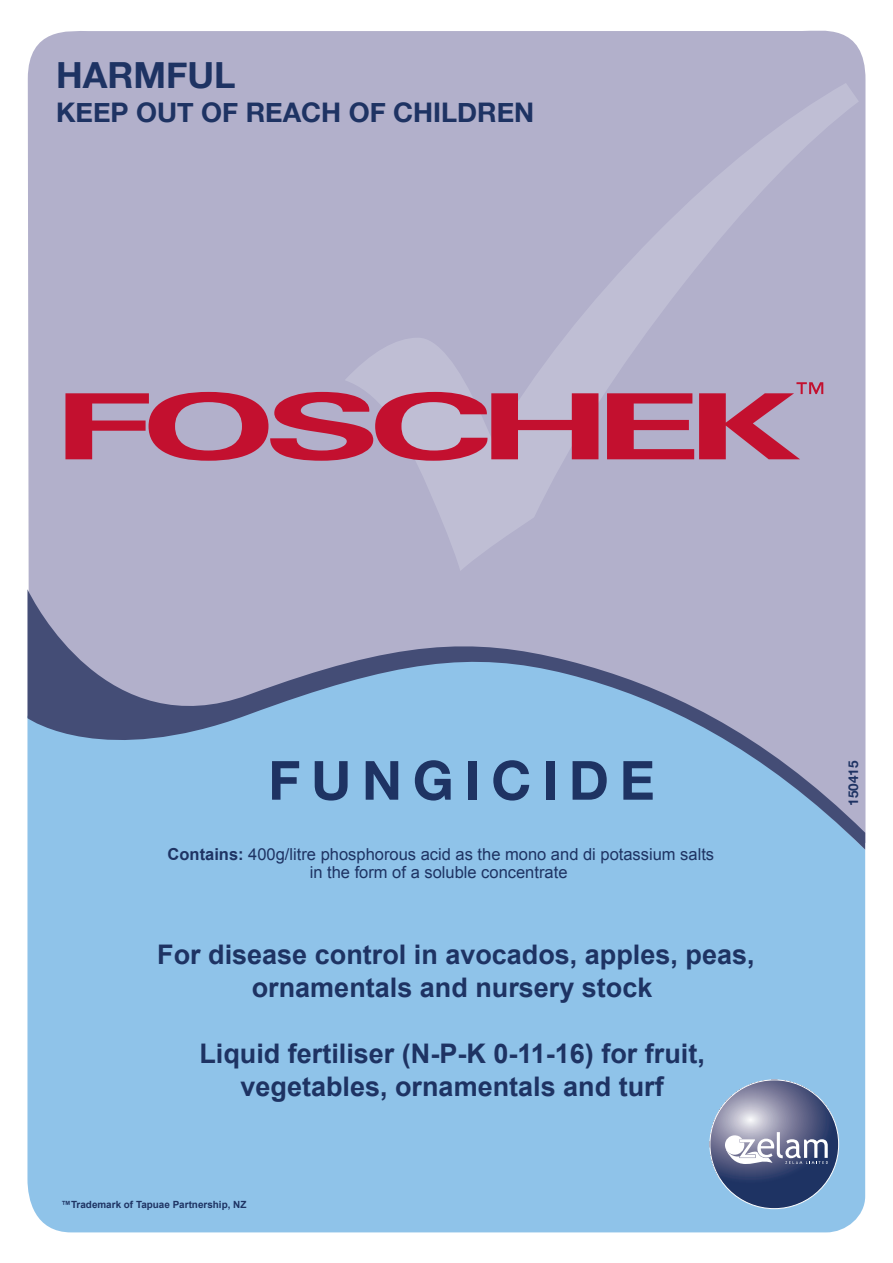
<style>
.page{position:relative;width:893px;height:1263px;background:#fff}
.page>*{position:absolute;margin:0;border:0;box-sizing:border-box;transform-origin:0 0}
.t1{font:700 54px "Helvetica Neue";letter-spacing:.2em;color:#1e3363}
.t2{font:700 36px "Helvetica Neue";color:#1e3363}
.t3{font:700 27px/33px "Arial";color:#1e3363;text-align:center}
.t4{font:700 27px "Helvetica Neue";color:#1e3363}
.t5{font:16.5px/18px "Arial";color:#1e3363;text-align:center}
.t6{font:700 13.5px "Helvetica Neue";color:#1e3363}
.t7{font:700 9.9px "Arial";color:#1e3363}
.s1{font-weight:700}
</style>
<div class="page">
<div style="left:28px;top:30px;width:837px;height:559px;background:#b2b0cb"></div>
<div style="left:27px;top:850px;width:838px;height:382px;background:#8fc3e9"></div>
<svg style="left:27px;top:589px;width:838px;height:261px;fill:#8fc3e9"></svg>
<div style="left:710px;top:1080px;width:129px;height:129px;background:#1e3363;border-radius:64px"></div>
<svg style="left:710px;top:1080px;width:125px;height:104px"></svg>
<svg style="left:345px;top:83px;width:514px;height:488px;fill:#b2b0cb"></svg>
<svg style="left:65px;top:392px;width:735px;height:69px"></svg>
<svg style="left:796px;top:382px;width:27px;height:12px"></svg>
<p class="t2" style="left:56px;top:47px;width:181px">HARMFUL</p>
<p class="t4" style="left:56px;top:91px;width:480px">KEEP OUT OF REACH OF CHILDREN</p>
<p class="t1" style="left:268px;top:738px;width:388px">FUNGICIDE</p>
<p class="t5" style="left:168px;top:845px;width:548px"><span class="s1">Contains:</span> 400g/litre phosphorous acid as the mono and di potassium salts in the form of a soluble concentrate</p>
<p class="t3" style="left:157px;top:939px;width:599px">For disease control in avocados, apples, peas, ornamentals and nursery stock</p>
<p class="t3" style="left:199px;top:1038px;width:507px">Liquid fertiliser (N-P-K 0-11-16) for fruit, vegetables, ornamentals and turf</p>
<p class="t7" style="left:61px;top:1198px;width:187px">™Trademark of Tapuae Partnership, NZ</p>
<p class="t6" style="left:843px;top:806px;width:47px;rotate:-90deg">150415</p>
</div>
